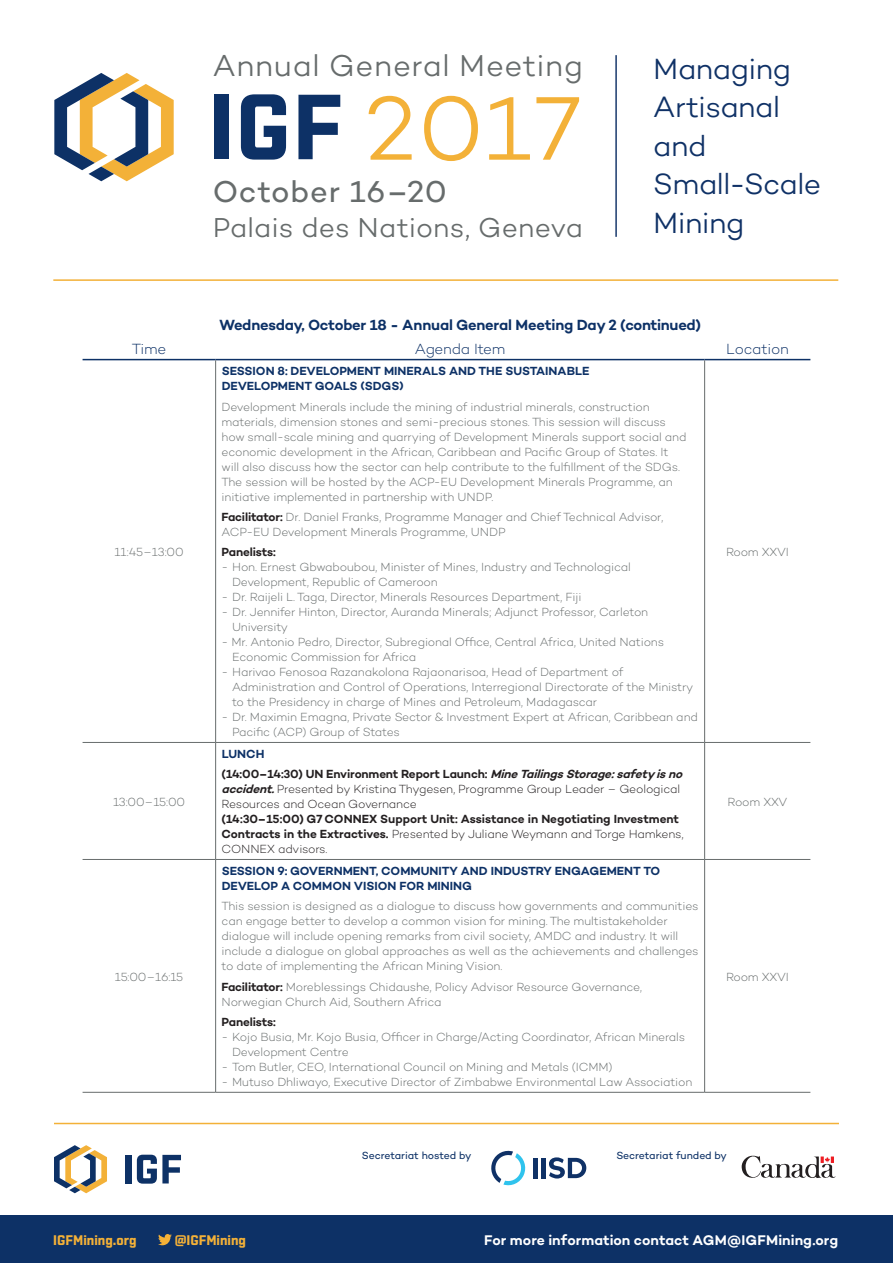
<style>
.page{position:relative;width:893px;height:1263px;background:#fff}
.page>*{position:absolute;margin:0;border:0;box-sizing:border-box;transform-origin:0 0}
.t1{font:91.8px "Campton Light DEMO";color:#f3b138}
.t2{font:30.75px "Campton Light DEMO";letter-spacing:.02em;color:#676c6c}
.t3{font:30.75px "Campton";letter-spacing:.025em;color:#676c6c}
.t4{font:29.7px/38.4px "Campton Light DEMO";letter-spacing:-.02em;color:#0f3166}
.t5{font:27.9px "Campton Light DEMO";letter-spacing:.005em;color:#676c6c}
.t6{font:600 15px "Campton";letter-spacing:-.015em;color:#0d3166}
.t7{font:300 15px "Campton";letter-spacing:-.02em;color:#0d3166}
.t8{font:600 14.25px "Campton";color:#fff}
.t9{font:700 13.95px "Shentox";color:#f3b138}
.t10{font:300 12px/15px "Campton";letter-spacing:-.015em;color:#676c6c}
.t11{font:600 12px/15px "Campton";letter-spacing:-.01em;color:#231f20}
.t12{font:600 12px/15px "Campton";color:#0d3166}
.t13{font:300 12px/15px "Campton";letter-spacing:-.02em;color:#231f20}
.t14{font:10.5px "Campton";letter-spacing:-.01em;color:#0d3166}
.s1{font-weight:600;color:#231f20}
.s2{color:#0d3166}
.s3{font-style:italic}
.s4{font-weight:600;font-style:italic}
.s5{font-weight:300}
</style>
<div class="page">
<div style="left:0;top:1216px;width:893px;height:47px;background:#0d3166"></div>
<div style="left:125px;top:1155px;width:6px;height:28px;background:#0d3166"></div>
<svg style="left:137px;top:1155px;width:44px;height:29px"></svg>
<svg style="left:54px;top:1145px;width:53px;height:48px"></svg>
<svg style="left:491px;top:1150px;width:35px;height:36px"></svg>
<hr style="left:534px;top:1158px;width:4px;height:20px;background:#0f3166">
<div style="left:541px;top:1158px;width:5px;height:20px;background:#0f3166"></div>
<svg style="left:549px;top:1157px;width:37px;height:21px"></svg>
<hr style="left:54px;top:1123px;width:785px;height:1px;background:#f3b138">
<svg style="left:158px;top:1234px;width:14px;height:11px"></svg>
<hr style="left:83px;top:359px;width:133px;height:1px;background:#0d3166">
<hr style="left:216px;top:359px;width:489px;height:1px;background:#0d3166">
<hr style="left:705px;top:359px;width:105px;height:1px;background:#0d3166">
<hr style="left:215px;top:360px;width:1px;height:382px;background:#676c6c">
<hr style="left:704px;top:360px;width:1px;height:382px;background:#676c6c">
<hr style="left:215px;top:743px;width:1px;height:116px;background:#676c6c">
<hr style="left:704px;top:743px;width:1px;height:116px;background:#676c6c">
<hr style="left:83px;top:859px;width:133px;height:1px;background:#676c6c">
<hr style="left:216px;top:859px;width:489px;height:1px;background:#676c6c">
<hr style="left:215px;top:860px;width:1px;height:232px;background:#676c6c">
<hr style="left:705px;top:859px;width:105px;height:1px;background:#676c6c">
<hr style="left:704px;top:860px;width:1px;height:232px;background:#676c6c">
<hr style="left:83px;top:1092px;width:133px;height:1px;background:#676c6c">
<hr style="left:216px;top:1092px;width:489px;height:1px;background:#676c6c">
<hr style="left:705px;top:1092px;width:105px;height:1px;background:#676c6c">
<hr style="left:83px;top:742px;width:133px;height:1px;background:#676c6c">
<hr style="left:216px;top:742px;width:489px;height:1px;background:#676c6c">
<hr style="left:705px;top:742px;width:105px;height:1px;background:#676c6c">
<svg style="left:742px;top:1155px;width:93px;height:23px"></svg>
<hr style="left:53px;top:279px;width:785px;height:2px;background:#f3b138">
<div style="left:214px;top:95px;width:15px;height:64px;background:#0d3166"></div>
<svg style="left:241px;top:94px;width:45px;height:66px"></svg>
<svg style="left:298px;top:95px;width:42px;height:64px"></svg>
<svg style="left:54px;top:73px;width:120px;height:108px"></svg>
<hr style="left:615px;top:55px;width:2px;height:182px;background:#0f3166">
<h2 class="t2" style="left:213px;top:49px;width:372px">Annual General Meeting</h2>
<h1 class="t1" style="left:365px;top:80px;width:218px">2017</h1>
<h2 class="t3" style="left:213px;top:172px;width:236px">October 16–20</h2>
<h3 class="t5" style="left:213px;top:213px;width:372px">Palais des Nations, Geneva</h3>
<h3 class="t4" style="left:653px;top:51px;width:170px">Managing<br>Artisanal and<br>Small-Scale<br>Mining</h3>
<p class="t6" style="left:219px;top:315px;width:483px">Wednesday, October 18 - Annual General Meeting Day 2 (continued)</p>
<p class="t7" style="left:132px;top:339px;width:36px">Time</p>
<p class="t7" style="left:415px;top:339px;width:92px">Agenda Item</p>
<p class="t7" style="left:726px;top:339px;width:64px">Location</p>
<p class="t10" style="left:115px;top:544px;width:70px">11:45–13:00</p>
<p class="t12" style="left:222px;top:363px;width:369px">SESSION 8: DEVELOPMENT MINERALS AND THE SUSTAINABLE<br>DEVELOPMENT GOALS (SDGS)</p>
<p class="t10" style="left:222px;top:399px;width:466px">Development Minerals include the mining of industrial minerals, construction materials, dimension stones and semi-precious stones. This session will discuss how small-scale mining and quarrying of Development Minerals support social and economic development in the African, Caribbean and Pacific Group of States. It will also discuss how the sector can help contribute to the fulfillment of the SDGs.<br>The session will be hosted by the ACP-EU Development Minerals Programme, an initiative implemented in partnership with UNDP.</p>
<p class="t10" style="left:222px;top:509px;width:443px"><span class="s1">Facilitator:</span> Dr. Daniel Franks, Programme Manager and Chief Technical Advisor,<br>ACP-EU Development Minerals Programme, UNDP</p>
<p class="t11" style="left:222px;top:545px;width:56px">Panelists:</p>
<p class="t10" style="left:232px;top:560px;width:400px;text-indent:-10px">- Hon. Ernest Gbwaboubou, Minister of Mines, Industry and Technological<br>Development, Republic of Cameroon</p>
<p class="t10" style="left:222px;top:590px;width:361px">- Dr. Raijeli L. Taga, Director, Minerals Resources Department, Fiji</p>
<p class="t10" style="left:232px;top:605px;width:417px;text-indent:-10px">- Dr. Jennifer Hinton, Director, Auranda Minerals; Adjunct Professor, Carleton<br>University</p>
<p class="t10" style="left:232px;top:635px;width:433px;text-indent:-10px">- Mr. Antonio Pedro, Director, Subregional Office, Central Africa, United Nations<br>Economic Commission for Africa</p>
<p class="t10" style="left:232px;top:665px;width:463px;text-indent:-10px">- Harivao Fenosoa Razanakolona Rajaonarisoa, Head of Department of<br>Administration and Control of Operations, Interregional Directorate of the Ministry to the Presidency in charge of Mines and Petroleum, Madagascar</p>
<p class="t10" style="left:232px;top:710px;width:467px;text-indent:-10px">- Dr. Maximin Emagna, Private Sector &amp; Investment Expert at African, Caribbean and<br>Pacific (ACP) Group of States</p>
<p class="t10" style="left:726px;top:544px;width:64px">Room XXVI</p>
<p class="t10" style="left:113px;top:794px;width:74px">13:00–15:00</p>
<p class="t11" style="left:222px;top:743px;width:466px;line-height:20.4px"><span class="s2">LUNCH<br></span>(14:00–14:30) UN Environment Report Launch: <span class="s3">MineTailingsStorage:safetyisno</span></p>
<p class="t13" style="left:222px;top:782px;width:460px"><span class="s4">accident.</span>Presented by Kristina Thygesen, Programme Group Leader – Geological<br>Resources and Ocean Governance</p>
<p class="t11" style="left:222px;top:812px;width:464px">(14:30–15:00) G7 CONNEX Support Unit: Assistance in Negotiating Investment<br>Contracts in the Extractives. <span class="s5">Presented by Juliane Weymann and Torge Hamkens,<br>CONNEX advisors.</span></p>
<p class="t10" style="left:728px;top:794px;width:61px">Room XXV</p>
<p class="t10" style="left:115px;top:969px;width:70px">15:00–16:15</p>
<p class="t12" style="left:222px;top:863px;width:440px">SESSION 9: GOVERNMENT, COMMUNITY AND INDUSTRY ENGAGEMENT TO<br>DEVELOP A COMMON VISION FOR MINING</p>
<p class="t10" style="left:222px;top:899px;width:478px">This session is designed as a dialogue to discuss how governments and communities can engage better to develop a common vision for mining. The multistakeholder dialogue will include opening remarks from civil society, AMDC and industry. It will include a dialogue on global approaches as well as the achievements and challenges to date of implementing the African Mining Vision.</p>
<p class="t10" style="left:222px;top:979px;width:422px"><span class="s1">Facilitator:</span> Moreblessings Chidaushe, Policy Advisor Resource Governance,<br>Norwegian Church Aid, Southern Africa</p>
<p class="t11" style="left:222px;top:1014px;width:56px">Panelists:</p>
<p class="t10" style="left:232px;top:1029px;width:455px;text-indent:-10px">- Kojo Busia, Mr. Kojo Busia, Officer in Charge/Acting Coordinator, African Minerals<br>Development Centre</p>
<p class="t10" style="left:222px;top:1059px;width:393px">- Tom Butler, CEO, International Council on Mining and Metals (ICMM)</p>
<p class="t10" style="left:222px;top:1074px;width:472px">- Mutuso Dhliwayo, Executive Director of Zimbabwe Environmental Law Association</p>
<p class="t10" style="left:726px;top:969px;width:64px">Room XXVI</p>
<p class="t14" style="left:362px;top:1149px;width:111px">Secretariat hosted by</p>
<p class="t14" style="left:616px;top:1149px;width:112px">Secretariat funded by</p>
<p class="t9" style="left:53px;top:1232px;width:85px">IGFMining.org</p>
<p class="t9" style="left:175px;top:1232px;width:73px">@IGFMining</p>
<p class="t8" style="left:484px;top:1231px;width:356px">For more information contact AGM@IGFMining.org</p>
</div>
